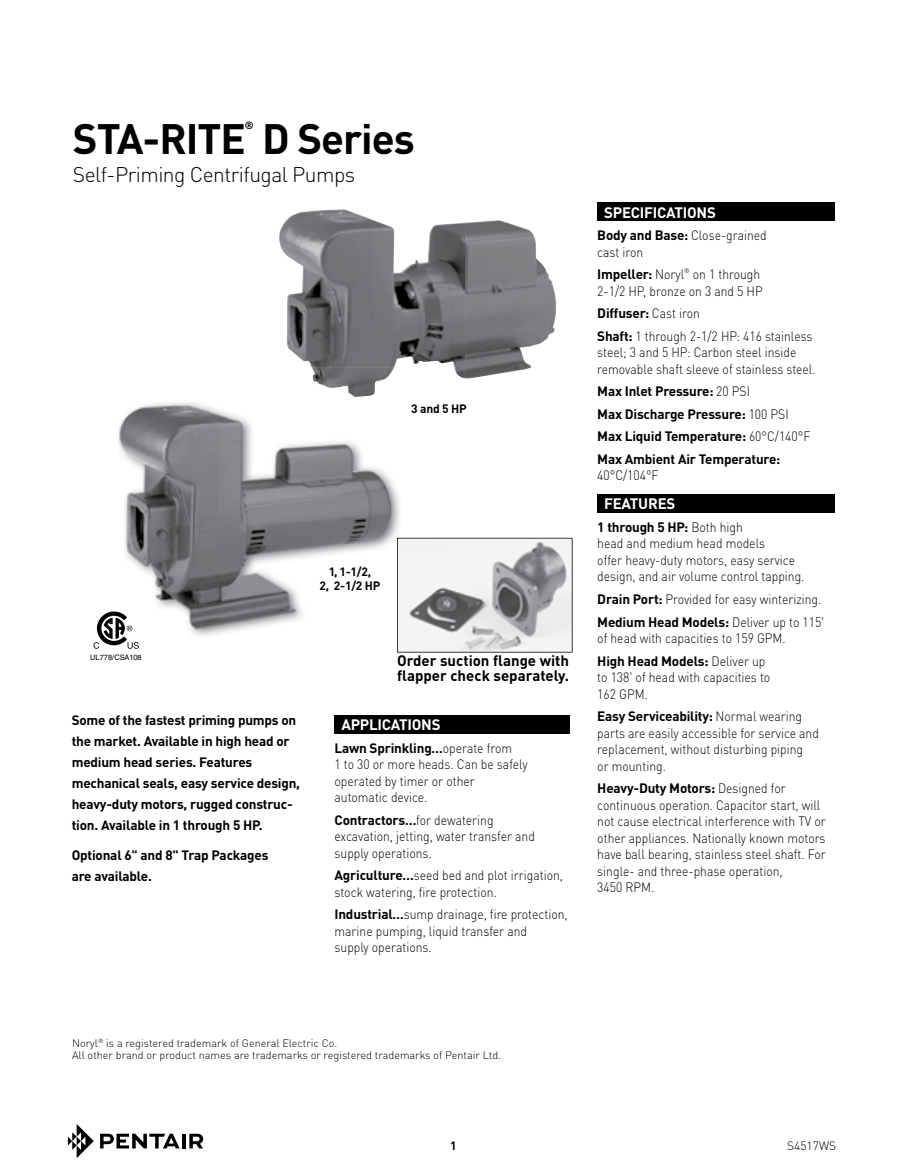
<style>
.page{position:relative;width:905px;height:1175px;background:#fff}
.page>*{position:absolute;margin:0;border:0;box-sizing:border-box;transform-origin:0 0}
.t1{font:700 42px "DIN Pro";letter-spacing:-.025em;color:#000}
.t2{font:300 21px "DIN Pro";letter-spacing:-.025em;color:#000}
.t3{font:700 15px/15px "DIN Pro";color:#000}
.t4{font:700 15px "DIN Pro";letter-spacing:-.015em;color:#fff}
.t5{font:300 13.5px/16.5px "DIN Pro";color:#000;scale:.9 1}
.t6{font:700 13.5px/21px "DIN Pro";letter-spacing:-.015em;color:#000}
.t7{font:700 12px/13.5px "DIN Pro";letter-spacing:-.015em;color:#000;text-align:center}
.t8{font:300 12px "DIN Pro";color:#000}
.t9{font:300 10.8px/12px "DIN Pro";color:#000}
.t10{font:700 10.5px "DIN Pro";color:#000}
.t11{font:7.5px "Helvetica LT Std";color:#000}
.s1{font-weight:700}
.s2{font-weight:300}
</style>
<div class="page">
<img style="left:94px;top:402px;width:344px;height:251px">
<img style="left:279px;top:209px;width:186px;height:169px">
<img style="left:465px;top:220px;width:91px;height:158px">
<img style="left:311px;top:367px;width:77px;height:30px">
<svg style="left:68px;top:1124px;width:26px;height:34px"></svg>
<svg style="left:100px;top:1133px;width:79px;height:15px"></svg>
<hr style="left:182px;top:1133px;width:3px;height:15px;background:#000">
<svg style="left:189px;top:1133px;width:14px;height:15px"></svg>
<div style="left:334px;top:715px;width:236px;height:18px;background:#000"></div>
<svg style="left:397px;top:538px;width:175px;height:114px"></svg>
<svg style="left:93px;top:611px;width:46px;height:37px"></svg>
<div style="left:597px;top:202px;width:237px;height:18px;background:#000"></div>
<div style="left:597px;top:494px;width:237px;height:18px;background:#000"></div>
<p class="t10" style="left:245px;top:117px;width:10px">®</p>
<h2 class="t2" style="left:73px;top:158px;width:284px">Self-Priming Centrifugal Pumps</h2>
<h1 class="t1" style="left:73px;top:103px;width:343px">STA-RITE D Series</h1>
<p class="t7" style="left:411px;top:400px;width:57px">3 and 5 HP</p>
<p class="t7" style="left:319px;top:564px;width:62px">1, 1-1/2,<br>2, 2-1/2 HP</p>
<p class="t11" style="left:90px;top:653px;width:53px">UL778/CSA108</p>
<p class="t6" style="left:72px;top:708px;width:230px">Some of the fastest priming pumps on the market. Available in high head or medium head series. Features mechanical seals, easy service design, heavy-duty motors, rugged construc&shy;tion. Available in 1 through 5 HP.</p>
<p class="t6" style="left:72px;top:843px;width:198px">Optional 6" and 8" Trap Packages are available.</p>
<p class="t3" style="left:397px;top:651px;width:174px">Order suction flange with flapper check separately.</p>
<p class="t4" style="left:341px;top:712px;width:101px">APPLICATIONS</p>
<p class="t5" style="left:334px;top:738px;width:216px"><span class="s1">Lawn Sprinkling…</span>operate from<br>1 to 30 or more heads. Can be safely operated by timer or other automatic device.</p>
<p class="t5" style="left:334px;top:810px;width:224px"><span class="s1">Contractors…</span>for dewatering<br>exca va tion, jetting, water transfer and supply operations.</p>
<p class="t5" style="left:334px;top:865px;width:255px"><span class="s1">Agriculture…</span>seed bed and plot irrigation, stock watering, fire protection.</p>
<p class="t5" style="left:334px;top:904px;width:261px"><span class="s1">Industrial…</span>sump drainage, fire protection, marine pumping, liquid transfer and<br>supply operations.</p>
<p class="t4" style="left:604px;top:200px;width:113px">SPECIFICATIONS</p>
<p class="t5" style="left:597px;top:226px;width:190px"><span class="s1">Body and Base:</span> Close-grained cast iron</p>
<p class="t5" style="left:597px;top:265px;width:185px"><span class="s1">Impeller:</span> Noryl<sup>®</sup> on 1 through<br>2-1/2 HP, bronze on 3 and 5 HP</p>
<p class="t5" style="left:597px;top:301px;width:241px;line-height:22.5px"><span class="s1">Diffuser:</span> Cast iron<br><span class="s1">Shaft:</span> 1 through 2-1/2 HP: 416 stainless</p>
<p class="t5" style="left:597px;top:343px;width:244px">steel; 3 and 5 HP: Carbon steel inside removable shaft sleeve of stainless steel.</p>
<p class="t6" style="left:597px;top:378px;width:214px;line-height:22.5px">Max Inlet Pressure: <span class="s2">20 PSI<br></span>Max Discharge Pressure: <span class="s2">100 PSI<br></span>Max Liquid Temperature: <span class="s2">60°C/140°F<br></span>Max Ambient Air Temperature:</p>
<p class="t5" style="left:597px;top:466px;width:70px">40°C/104°F</p>
<p class="t4" style="left:604px;top:491px;width:73px">FEATURES</p>
<p class="t5" style="left:597px;top:517px;width:232px"><span class="s1">1 through 5 HP:</span> Both high<br>head and medium head models<br>offer heavy-duty motors, easy service design, and air volume control tapping.</p>
<p class="t5" style="left:597px;top:586px;width:254px;line-height:22.5px"><span class="s1">Drain Port:</span> Provided for easy winterizing.<br><span class="s1">Medium Head Models:</span> Deliver up to 115'</p>
<p class="t5" style="left:597px;top:625px;width:211px;line-height:22.5px">of head with capacities to 159 GPM.<br><span class="s1">High Head Models:</span> Deliver up</p>
<p class="t5" style="left:597px;top:667px;width:194px">to 138' of head with capacities to<br>162 GPM.</p>
<p class="t5" style="left:597px;top:706px;width:248px"><span class="s1">Easy Serviceability:</span> Normal wearing parts are easily accessible for service and replacement, without disturbing piping<br>or mounting.</p>
<p class="t5" style="left:597px;top:778px;width:255px"><span class="s1">Heavy-Duty Motors:</span> Designed for continuous operation. Capacitor start, will not cause electrical interference with TV or other appliances. Nationally known motors have ball bearing, stainless steel shaft. For single- and three-phase operation,<br>3450 RPM.</p>
<p class="t9" style="left:72px;top:1036px;width:430px">Noryl<sup>®</sup> is a registered trade mark of General Electric Co.<br>All other brand or product names are trademarks or registered trademarks of Pentair Ltd.</p>
<p class="t7" style="left:450px;top:1137px;width:8px">1</p>
<p class="t8" style="left:787px;top:1136px;width:51px">S4517WS</p>
</div>
